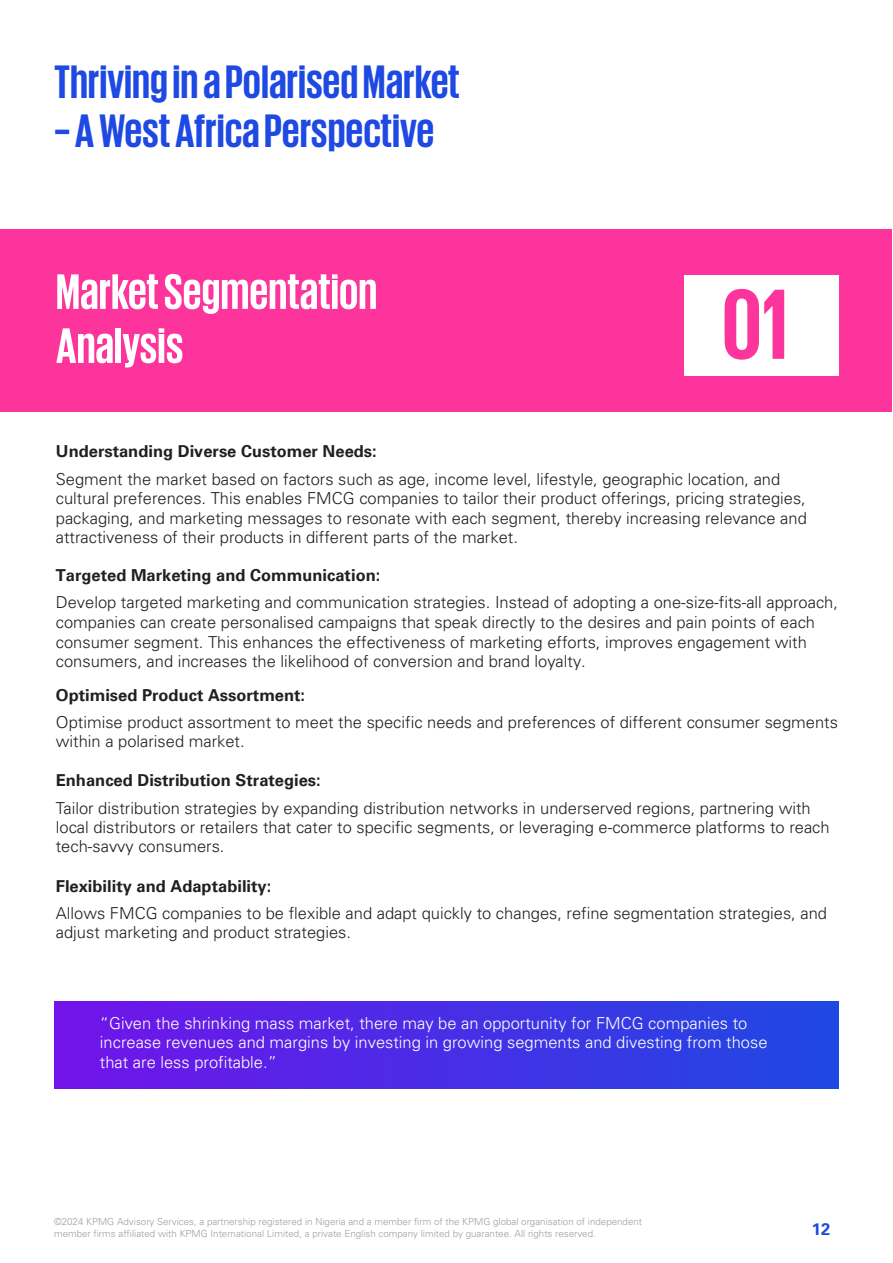
<style>
.page{position:relative;width:893px;height:1263px;background:#fff}
.page>*{position:absolute;margin:0;border:0;box-sizing:border-box;transform-origin:0 0}
.t1{font:700 102px "KPMG";color:#fd349c}
.t2{font:700 51px "KPMG";color:#fff}
.t3{font:700 48px "KPMG";color:#1e49e2}
.t4{font:300 16.5px/27.2px "Univers";color:#231f20}
.t5{font:300 16.5px "Univers";color:#fff}
.t6{font:700 16.5px "Univers";color:#1e49e2}
.t7{font:300 9.75px/11.7px "Univers";color:#9d9fa2}
.s1{font-weight:700}
.s2{font-family:"Univers 65";font-weight:700}
</style>
<div class="page">
<div style="left:55px;top:1001px;width:784px;height:88px;background:linear-gradient(to right,#7213ea,#1f49e2)"></div>
<div style="left:1px;top:230px;width:891px;height:182px;background:#fd349c"></div>
<div style="left:684px;top:275px;width:155px;height:100px;background:#fff"></div>
<p class="t3" style="left:54px;top:57px;width:407px">Thriving in a Polarised Market</p>
<p class="t3" style="left:54px;top:107px;width:382px">–A West Africa Perspective</p>
<p class="t2" style="left:56px;top:266px;width:323px">Market Segmentation</p>
<p class="t2" style="left:56px;top:320px;width:129px">Analysis</p>
<p class="t1" style="left:722px;top:273px;width:68px">01</p>
<p class="t4" style="left:56px;top:438px;width:726px"><span class="s1">Understanding Diverse Customer Needs:<br></span>Segment the market based on factors such as age, income level, lifestyle, geographic location, and</p>
<p class="t4" style="left:56px;top:489px;width:752px;line-height:19.5px;text-align:justify">cultural preferences. This enables FMCG companies to tailor their product offerings, pricing strategies, packaging, and marketing messages to resonate with each segment, thereby increasing relevance and attractiveness of their products in different parts of the market.</p>
<p class="t4" style="left:56px;top:562px;width:784px"><span class="s1">Targeted Marketing and Communication:<br></span>Develop targeted marketing and communication strategies. Instead of adopting a one-size-fits-all approach,</p>
<p class="t4" style="left:56px;top:612px;width:761px;line-height:19.5px">companies can create personalised campaigns that speak directly to the desires and pain points of each consumer segment. This enhances the effectiveness of marketing efforts, improves engagement with consumers, and increases the likelihood of conversion and brand loyalty.</p>
<p class="t4" style="left:56px;top:682px;width:784px"><span class="s1">Optimi</span><span class="s2">s</span><span class="s1">ed Product Assortment:<br></span>Optimise product assortment to meet the specific needs and preferences of different consumer segments</p>
<p class="t4" style="left:56px;top:728px;width:190px">within a polarised market.</p>
<p class="t4" style="left:56px;top:767px;width:756px"><span class="s1">Enhanced Distribution Strategies:<br></span>Tailor distribution strategies by expanding distribution networks in underserved regions, partnering with</p>
<p class="t4" style="left:56px;top:817px;width:775px;line-height:19.5px">local distributors or retailers that cater to specific segments, or leveraging e-commerce platforms to reach tech-savvy consumers.</p>
<p class="t4" style="left:56px;top:872px;width:773px"><span class="s1">Flexibility and Adaptability:<br></span>Allows FMCG companies to be flexible and adapt quickly to changes, refine segmentation strategies, and</p>
<p class="t4" style="left:56px;top:918px;width:297px">adjust marketing and product strategies.</p>
<p class="t5" style="left:100px;top:1013px;width:649px">“Given the shrinking mass market, there may be an opportunity for FMCG companies to</p>
<p class="t5" style="left:100px;top:1032px;width:669px">increase revenues and margins by investing in growing segments and divesting from those</p>
<p class="t5" style="left:100px;top:1052px;width:178px">that are less profitable.”</p>
<p class="t7" style="left:54px;top:1216px;width:590px">©2024 KPMG Advisory Services, a partnership registered in Nigeria and a member firm of the KPMG global organisation of independent member firms affiliated with KPMG International Limited, a private English company limited by guarantee. All rights reserved.</p>
<p class="t6" style="left:812px;top:1219px;width:20px">12</p>
</div>
